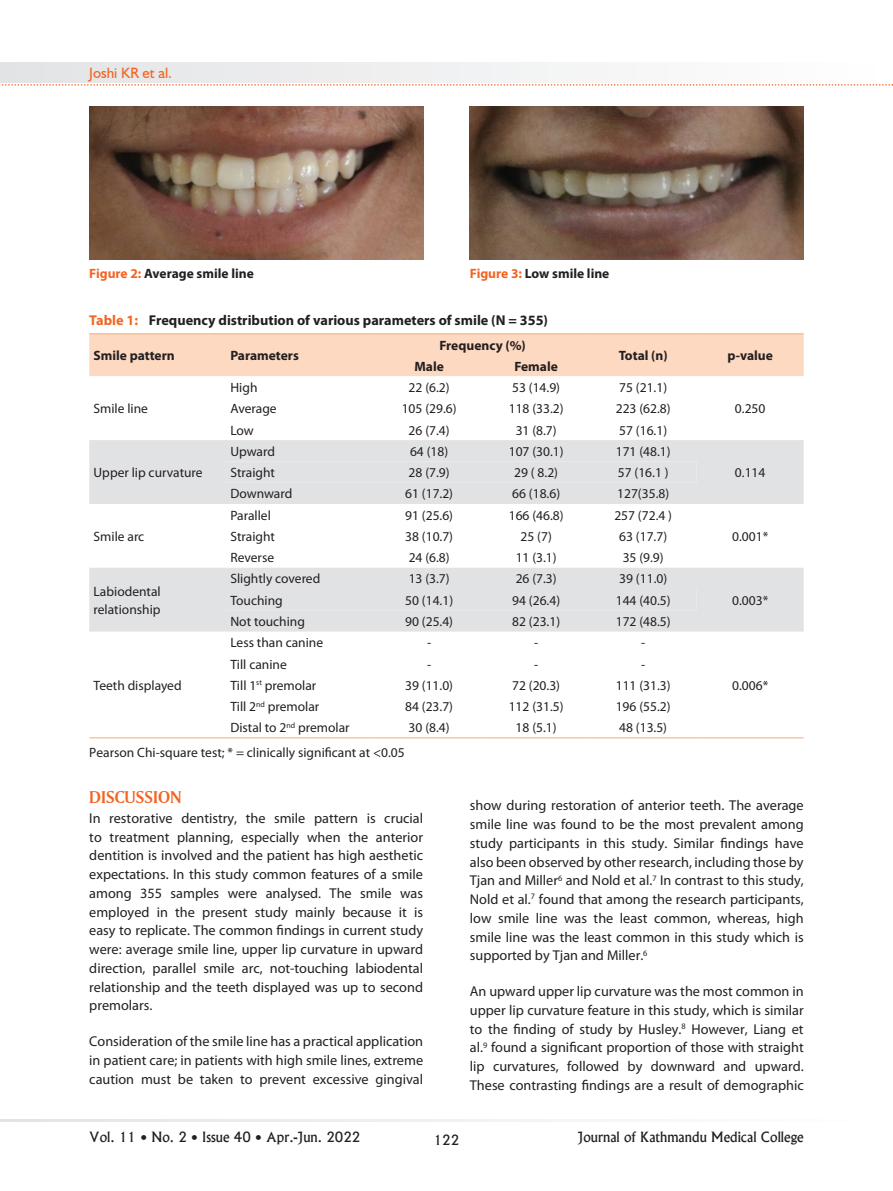
<style>
.page{position:relative;width:893px;height:1191px;background:#fff}
.page>*{position:absolute;margin:0;border:0;box-sizing:border-box;transform-origin:0 0}
.t1{font:18px "Amerigo BT Bold A";color:#f36421}
.t2{font:15px "Humanist 521 BT";color:#f36421}
.t3{font:14.25px/18.8px "Myriad Pro";color:#231f20;text-align:justify}
.t4{font:700 14.25px "Myriad Pro";color:#231f20}
.t5{font:13.5px/18px "Myriad Pro";color:#231f20}
.t6{font:700 13.5px "Myriad Pro";color:#231f20}
.t7{font:13.5px "Alaska";color:#231f20}
.s1{color:#f36421}
</style>
<div class="page">
<div style="left:0;top:63px;width:892px;height:20px;background:linear-gradient(to right,#e2e3e5,#fff)"></div>
<svg style="left:0;top:1119px;width:581px;height:2px"></svg>
<svg style="left:0;top:84px;width:893px;height:2px"></svg>
<img style="left:89px;top:106px;width:334px;height:154px">
<img style="left:470px;top:106px;width:334px;height:154px">
<div style="left:89px;top:334px;width:715px;height:42px;background:#fdd9c1"></div>
<svg style="left:89px;top:440px;width:715px;height:191px;fill:#e1e2e4"></svg>
<svg style="left:226px;top:461px;width:471px;height:149px;fill:#e1e2e4"></svg>
<hr style="left:89px;top:333px;width:137px;height:1px;background:#f9ad80">
<hr style="left:226px;top:333px;width:150px;height:1px;background:#f9ad80">
<hr style="left:376px;top:333px;width:107px;height:1px;background:#f9ad80">
<hr style="left:483px;top:333px;width:107px;height:1px;background:#f9ad80">
<hr style="left:590px;top:333px;width:107px;height:1px;background:#f9ad80">
<hr style="left:697px;top:333px;width:107px;height:1px;background:#f9ad80">
<hr style="left:226px;top:737px;width:150px;height:1px;background:#f9ad80">
<hr style="left:376px;top:737px;width:107px;height:1px;background:#f9ad80">
<hr style="left:483px;top:737px;width:107px;height:1px;background:#f9ad80">
<hr style="left:590px;top:737px;width:107px;height:1px;background:#f9ad80">
<hr style="left:89px;top:737px;width:137px;height:1px;background:#f9ad80">
<hr style="left:697px;top:737px;width:107px;height:1px;background:#f9ad80">
<p class="t2" style="left:89px;top:63px;width:84px">Joshi KR et al.</p>
<p class="t6" style="left:89px;top:265px;width:166px"><span class="s1">Figure 2:</span> Average smile line</p>
<p class="t6" style="left:470px;top:265px;width:141px"><span class="s1">Figure 3:</span> Low smile line</p>
<p class="t4" style="left:89px;top:311px;width:460px"><span class="s1">Table 1:</span> Frequency distribution of various parameters of smile (N = 355)</p>
<p class="t6" style="left:94px;top:347px;width:83px">Smile pattern</p>
<p class="t6" style="left:230px;top:347px;width:70px">Parameters</p>
<p class="t6" style="left:439px;top:336px;width:88px">Frequency (%)</p>
<p class="t6" style="left:414px;top:357px;width:31px">Male</p>
<p class="t6" style="left:514px;top:357px;width:45px">Female</p>
<p class="t6" style="left:619px;top:347px;width:51px">Total (n)</p>
<p class="t6" style="left:727px;top:347px;width:47px">p-value</p>
<p class="t5" style="left:94px;top:399px;width:56px">Smile line</p>
<p class="t5" style="left:94px;top:463px;width:111px">Upper lip curvature</p>
<p class="t5" style="left:94px;top:527px;width:52px">Smile arc</p>
<p class="t5" style="left:94px;top:582px;width:69px">Labiodental relationship</p>
<p class="t5" style="left:230px;top:378px;width:29px">High</p>
<p class="t5" style="left:409px;top:378px;width:43px">22 (6.2)</p>
<p class="t5" style="left:512px;top:378px;width:49px">53 (14.9)</p>
<p class="t5" style="left:619px;top:378px;width:49px">75 (21.1)</p>
<p class="t5" style="left:230px;top:399px;width:48px">Average</p>
<p class="t5" style="left:402px;top:399px;width:56px">105 (29.6)</p>
<p class="t5" style="left:509px;top:399px;width:56px">118 (33.2)</p>
<p class="t5" style="left:616px;top:399px;width:56px">223 (62.8)</p>
<p class="t5" style="left:735px;top:399px;width:32px">0.250</p>
<p class="t5" style="left:230px;top:421px;width:25px">Low</p>
<p class="t5" style="left:409px;top:421px;width:43px">26 (7.4)</p>
<p class="t5" style="left:516px;top:421px;width:43px">31 (8.7)</p>
<p class="t5" style="left:619px;top:421px;width:49px">57 (16.1)</p>
<p class="t5" style="left:230px;top:442px;width:46px">Upward</p>
<p class="t5" style="left:410px;top:442px;width:40px">64 (18)</p>
<p class="t5" style="left:509px;top:442px;width:56px">107 (30.1)</p>
<p class="t5" style="left:616px;top:442px;width:56px">171 (48.1)</p>
<p class="t5" style="left:230px;top:463px;width:46px">Straight</p>
<p class="t5" style="left:409px;top:463px;width:43px">28 (7.9)</p>
<p class="t5" style="left:514px;top:463px;width:45px">29 ( 8.2)</p>
<p class="t5" style="left:618px;top:463px;width:52px">57 (16.1 )</p>
<p class="t5" style="left:735px;top:463px;width:32px">0.114</p>
<p class="t5" style="left:230px;top:484px;width:63px">Downward</p>
<p class="t5" style="left:405px;top:484px;width:49px">61 (17.2)</p>
<p class="t5" style="left:512px;top:484px;width:49px">66 (18.6)</p>
<p class="t5" style="left:617px;top:484px;width:54px">127(35.8)</p>
<p class="t5" style="left:230px;top:506px;width:42px">Parallel</p>
<p class="t5" style="left:405px;top:506px;width:49px">91 (25.6)</p>
<p class="t5" style="left:509px;top:506px;width:56px">166 (46.8)</p>
<p class="t5" style="left:614px;top:506px;width:59px">257 (72.4 )</p>
<p class="t5" style="left:230px;top:527px;width:46px">Straight</p>
<p class="t5" style="left:405px;top:527px;width:49px">38 (10.7)</p>
<p class="t5" style="left:520px;top:527px;width:33px">25 (7)</p>
<p class="t5" style="left:619px;top:527px;width:49px">63 (17.7)</p>
<p class="t5" style="left:732px;top:527px;width:38px">0.001*</p>
<p class="t5" style="left:230px;top:548px;width:45px">Reverse</p>
<p class="t5" style="left:409px;top:548px;width:43px">24 (6.8)</p>
<p class="t5" style="left:516px;top:548px;width:43px">11 (3.1)</p>
<p class="t5" style="left:623px;top:548px;width:43px">35 (9.9)</p>
<p class="t5" style="left:230px;top:570px;width:91px">Slightly covered</p>
<p class="t5" style="left:409px;top:570px;width:43px">13 (3.7)</p>
<p class="t5" style="left:516px;top:570px;width:43px">26 (7.3)</p>
<p class="t5" style="left:619px;top:570px;width:49px">39 (11.0)</p>
<p class="t5" style="left:230px;top:591px;width:54px">Touching</p>
<p class="t5" style="left:405px;top:591px;width:49px">50 (14.1)</p>
<p class="t5" style="left:512px;top:591px;width:49px">94 (26.4)</p>
<p class="t5" style="left:616px;top:591px;width:56px">144 (40.5)</p>
<p class="t5" style="left:732px;top:591px;width:38px">0.003*</p>
<p class="t5" style="left:230px;top:612px;width:76px">Not touching</p>
<p class="t5" style="left:405px;top:612px;width:49px">90 (25.4)</p>
<p class="t5" style="left:512px;top:612px;width:49px">82 (23.1)</p>
<p class="t5" style="left:616px;top:612px;width:56px">172 (48.5)</p>
<p class="t5" style="left:230px;top:633px;width:94px">Less than canine</p>
<p class="t5" style="left:427px;top:633px;width:6px">-</p>
<p class="t5" style="left:534px;top:633px;width:6px">-</p>
<p class="t5" style="left:641px;top:633px;width:6px">-</p>
<p class="t5" style="left:230px;top:655px;width:58px">Till canine</p>
<p class="t5" style="left:427px;top:655px;width:6px">-</p>
<p class="t5" style="left:534px;top:655px;width:6px">-</p>
<p class="t5" style="left:641px;top:655px;width:6px">-</p>
<p class="t5" style="left:230px;top:676px;width:87px">Till 1<sup>st</sup> premolar</p>
<p class="t5" style="left:405px;top:676px;width:49px">39 (11.0)</p>
<p class="t5" style="left:512px;top:676px;width:49px">72 (20.3)</p>
<p class="t5" style="left:616px;top:676px;width:56px">111 (31.3)</p>
<p class="t5" style="left:230px;top:697px;width:91px">Till 2<sup>nd</sup> premolar</p>
<p class="t5" style="left:405px;top:697px;width:49px">84 (23.7)</p>
<p class="t5" style="left:509px;top:697px;width:56px">112 (31.5)</p>
<p class="t5" style="left:616px;top:697px;width:56px">196 (55.2)</p>
<p class="t5" style="left:230px;top:718px;width:121px">Distal to 2<sup>nd</sup> premolar</p>
<p class="t5" style="left:409px;top:718px;width:43px">30 (8.4)</p>
<p class="t5" style="left:516px;top:718px;width:43px">18 (5.1)</p>
<p class="t5" style="left:619px;top:718px;width:49px">48 (13.5)</p>
<p class="t5" style="left:89px;top:743px;width:317px">Pearson Chi-square test; * = clinically significant at &lt;0.05</p>
<p class="t1" style="left:89px;top:785px;width:94px">DISCUSSION</p>
<p class="t3" style="left:89px;top:808px;width:335px">In restorative dentistry, the smile pattern is crucial to treatment planning, especially when the anterior dentition is involved and the patient has high aesthetic expectations. In this study common features of a smile among 355 samples were analysed. The smile was employed in the present study mainly because it is easy to replicate. The common findings in current study were: average smile line, upper lip curvature in upward direction, parallel smile arc, not-touching labiodental relationship and the teeth displayed was up to second premolars.</p>
<p class="t3" style="left:89px;top:1031px;width:335px">Consideration of the smile line has a practical application in patient care; in patients with high smile lines, extreme caution must be taken to prevent excessive gingival</p>
<p class="t5" style="left:94px;top:676px;width:90px">Teeth displayed</p>
<p class="t5" style="left:732px;top:676px;width:38px">0.006*</p>
<p class="t3" style="left:470px;top:796px;width:335px">show during restoration of anterior teeth. The average smile line was found to be the most prevalent among study participants in this study. Similar findings have also been observed by other research, including those by Tjan and Miller<sup>6</sup> and Nold et al.<sup>7</sup> In contrast to this study, Nold et al.<sup>7</sup> found that among the research participants, low smile line was the least common, whereas, high smile line was the least common in this study which is supported by Tjan and Miller.<sup>6</sup></p>
<p class="t3" style="left:470px;top:981px;width:335px">An upward upper lip curvature was the most common in upper lip curvature feature in this study, which is similar to the finding of study by Husley.<sup>8</sup> However, Liang et al.<sup>9</sup> found a significant proportion of those with straight lip curvatures, followed by downward and upward.<br>These contrasting findings are a result of demographic</p>
<p class="t7" style="left:89px;top:1129px;width:273px">Vol. 11 • No. 2 • Issue 40 • Apr.-Jun. 2022</p>
<p class="t7" style="left:434px;top:1131px;width:27px">122</p>
<p class="t7" style="left:578px;top:1129px;width:227px">Journal of Kathmandu Medical College</p>
</div>
